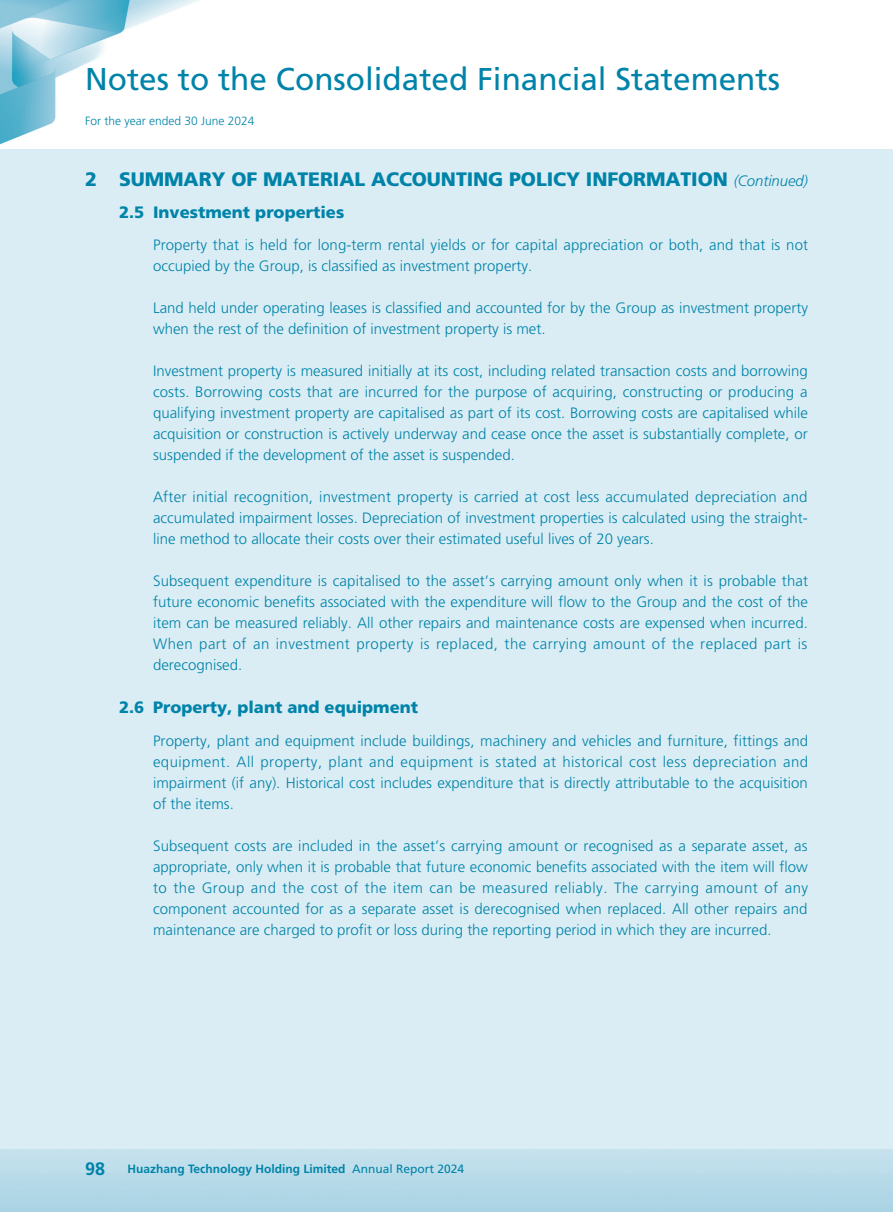
<style>
.page{position:relative;width:893px;height:1212px;background:#fff}
.page>*{position:absolute;margin:0;border:0;box-sizing:border-box;transform-origin:0 0}
.t1{font:31.5px "Frutiger LT Std";color:#0083a9}
._01_H1{font:900 19.5px "Frutiger LT Std";letter-spacing:-.005em;color:#0083a9}
.t2{font:700 18px "Frutiger LT Std";color:#0083a9}
._02_H2{font:900 16.5px "Frutiger LT Std";color:#0083a9}
._00_txt{font:300 15px/21px "Frutiger LT Std";color:#0083a9;text-align:justify}
.t3{font:700 12px "Frutiger LT Std";color:#0083a9}
.t4{font:300 12px "Frutiger LT Std";color:#0083a9}
.s1{font-weight:300;font-style:italic;font-size:15px}
.s2{font-weight:400}
</style>
<div class="page">
<img style="left:0;top:0;width:893px;height:1212px">
<div style="left:0;top:149px;width:893px;height:999px;background:#dbedf4"></div>
<h1 class="t1" style="left:85px;top:60px;width:696px">Notes to the Consolidated Financial Statements</h1>
<p class="t4" style="left:85px;top:114px;width:171px">For the year ended 30 June 2024</p>
<p class="_01_H1" style="left:85px;top:168px;width:724px">2 SUMMARY OF MATERIAL ACCOUNTING POLICY INFORMATION <span class="s1">(Continued)</span></p>
<p class="_02_H2" style="left:119px;top:202px;width:227px">2.5 Investment properties</p>
<p class="_00_txt" style="left:153px;top:235px;width:656px">Property that is held for long-term rental yields or for capital appreciation or both, and that is not occupied by the Group, is classified as investment property.</p>
<p class="_00_txt" style="left:153px;top:298px;width:656px">Land held under operating leases is classified and accounted for by the Group as investment property when the rest of the definition of investment property is met.</p>
<p class="_00_txt" style="left:153px;top:361px;width:656px">Investment property is measured initially at its cost, including related transaction costs and borrowing costs. Borrowing costs that are incurred for the purpose of acquiring, constructing or producing a qualifying investment property are capitalised as part of its cost. Borrowing costs are capitalised while acquisition or construction is actively underway and cease once the asset is substantially complete, or suspended if the development of the asset is suspended.</p>
<p class="_00_txt" style="left:153px;top:487px;width:656px">After initial recognition, investment property is carried at cost less accumulated depreciation and accumulated impairment losses. Depreciation of investment properties is calculated using the straight&shy;line method to allocate their costs over their estimated useful lives of 20 years.</p>
<p class="_00_txt" style="left:153px;top:571px;width:657px">Subsequent expenditure is capitalised to the asset’s carrying amount only when it is probable that future economic benefits associated with the expenditure will flow to the Group and the cost of the item can be measured reliably. All other repairs and maintenance costs are expensed when incurred.<br>When part of an investment property is replaced, the carrying amount of the replaced part is derecognised.</p>
<p class="_02_H2" style="left:119px;top:698px;width:301px">2.6 Property, plant and equipment</p>
<p class="_00_txt" style="left:153px;top:730px;width:657px">Property, plant and equipment include buildings, machinery and vehicles and furniture, fittings and equipment. All property, plant and equipment is stated at historical cost less depreciation and impairment (if any). Historical cost includes expenditure that is directly attributable to the acquisition of the items.</p>
<p class="_00_txt" style="left:153px;top:835px;width:657px">Subsequent costs are included in the asset’s carrying amount or recognised as a separate asset, as appropriate, only when it is probable that future economic benefits associated with the item will flow to the Group and the cost of the item can be measured reliably. The carrying amount of any component accounted for as a separate asset is derecognised when replaced. All other repairs and maintenance are charged to profit or loss during the reporting period in which they are incurred.</p>
<p class="t2" style="left:85px;top:1158px;width:22px">98</p>
<p class="t3" style="left:128px;top:1162px;width:338px">Huazhang Technology Holding Limited <span class="s2">Annual Report 2024</span></p>
</div>
